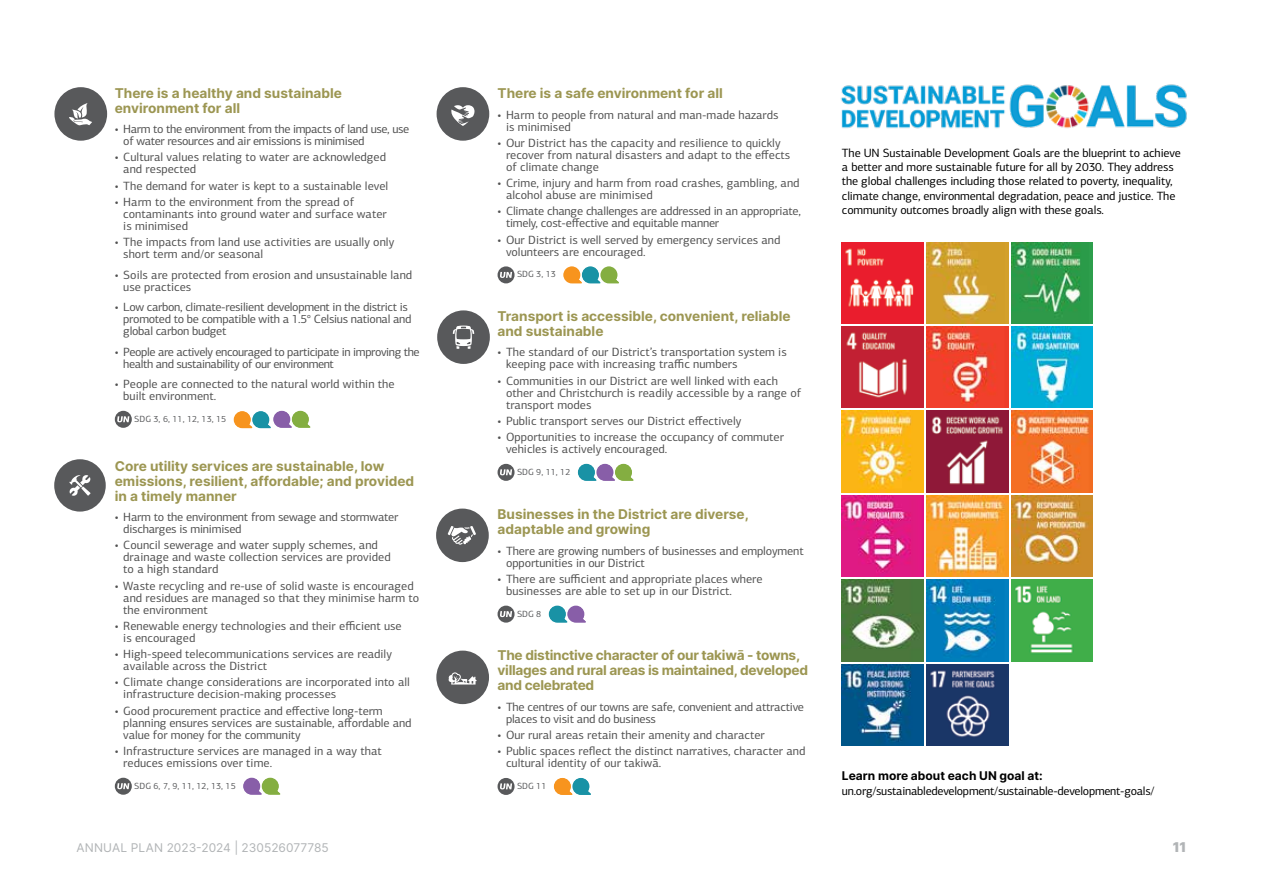
<style>
.page{position:relative;width:1263px;height:893px;background:#fff}
.page>*{position:absolute;margin:0;border:0;box-sizing:border-box;transform-origin:0 0}
.t1{font:700 13.5px/15px "Inter";color:#9c9652}
.t2{font:700 13.5px/15px "Inter";letter-spacing:-.02em;color:#9c9652}
.t3{font:900 13.5px "Inter";color:#b1b4b6}
.t4{font:12px/12px "PF Centro Sans Pro";color:#515151}
.t5{font:12px/14.4px "PF Centro Sans Pro";letter-spacing:-.01em;color:#000}
.t6{font:12px/12px "PF Centro Sans Pro";letter-spacing:-.02em;color:#515151}
.t7{font:12px/12px "PF Centro Sans Pro";letter-spacing:-.025em;color:#515151}
.t8{font:12px/12px "PF Centro Sans Pro";letter-spacing:-.035em;color:#515151}
.t9{font:12px/12px "PF Centro Sans Pro";letter-spacing:-.03em;color:#515151}
.t10{font:12px "Inter";color:#b1b4b6}
.t11{font:700 12px "Inter";color:#000}
.t12{font:9px "PF Centro Sans Pro";color:#58595b}
</style>
<div class="page">
<svg style="left:115px;top:778px;width:17px;height:17px"></svg>
<svg style="left:243px;top:778px;width:37px;height:17px"></svg>
<svg style="left:497px;top:778px;width:17px;height:17px"></svg>
<svg style="left:554px;top:778px;width:37px;height:17px"></svg>
<svg style="left:497px;top:606px;width:17px;height:17px"></svg>
<svg style="left:549px;top:606px;width:37px;height:17px"></svg>
<svg style="left:497px;top:266px;width:17px;height:17px"></svg>
<svg style="left:563px;top:266px;width:56px;height:17px"></svg>
<svg style="left:115px;top:411px;width:17px;height:17px"></svg>
<svg style="left:234px;top:411px;width:76px;height:17px"></svg>
<svg style="left:497px;top:464px;width:17px;height:17px"></svg>
<svg style="left:578px;top:464px;width:56px;height:17px"></svg>
<img style="left:1011px;top:242px;width:82px;height:81px">
<img style="left:1011px;top:326px;width:82px;height:82px">
<img style="left:1011px;top:411px;width:82px;height:81px">
<img style="left:1011px;top:495px;width:82px;height:82px">
<img style="left:1011px;top:580px;width:82px;height:81px">
<img style="left:842px;top:242px;width:81px;height:81px">
<img style="left:842px;top:326px;width:81px;height:82px">
<img style="left:842px;top:411px;width:81px;height:81px">
<img style="left:842px;top:495px;width:81px;height:82px">
<img style="left:842px;top:580px;width:81px;height:81px">
<img style="left:842px;top:664px;width:81px;height:81px">
<img style="left:927px;top:242px;width:81px;height:81px">
<img style="left:927px;top:326px;width:81px;height:82px">
<img style="left:927px;top:411px;width:81px;height:81px">
<img style="left:927px;top:495px;width:81px;height:82px">
<img style="left:927px;top:580px;width:81px;height:81px">
<img style="left:927px;top:664px;width:81px;height:81px">
<div style="left:54px;top:459px;width:52px;height:53px;background:#58595b;border-radius:50%"></div>
<svg style="left:69px;top:475px;width:22px;height:21px"></svg>
<div style="left:54px;top:87px;width:53px;height:54px;background:#58595b;border-radius:50%"></div>
<svg style="left:69px;top:103px;width:23px;height:22px"></svg>
<div style="left:437px;top:87px;width:52px;height:54px;background:#58595b;border-radius:50%"></div>
<svg style="left:451px;top:105px;width:24px;height:21px"></svg>
<div style="left:437px;top:310px;width:53px;height:54px;background:#58595b;border-radius:50%"></div>
<svg style="left:453px;top:326px;width:21px;height:23px"></svg>
<div style="left:436px;top:509px;width:53px;height:53px;background:#58595b;border-radius:50%"></div>
<svg style="left:448px;top:526px;width:28px;height:19px"></svg>
<div style="left:436px;top:651px;width:53px;height:53px;background:#58595b;border-radius:50%"></div>
<svg style="left:449px;top:672px;width:28px;height:12px"></svg>
<img style="left:840px;top:84px;width:347px;height:45px">
<p class="t1" style="left:115px;top:85px;width:229px">There is a healthy and sustainable environment for all</p>
<p class="t9" style="left:123px;top:123px;width:287px;text-indent:-9px">• Harm to the environment from the impacts of land use, use of water resources and air emissions is minimised</p>
<p class="t4" style="left:123px;top:151px;width:264px;text-indent:-9px">• Cultural values relating to water are acknowledged and respected</p>
<p class="t4" style="left:115px;top:179px;width:275px">• The demand for water is kept to a sustainable level</p>
<p class="t4" style="left:123px;top:196px;width:265px;text-indent:-9px">• Harm to the environment from the spread of contaminants into ground water and surface water is minimised</p>
<p class="t4" style="left:123px;top:236px;width:272px;text-indent:-9px">• The impacts from land use activities are usually only short term and/or seasonal</p>
<p class="t4" style="left:123px;top:268px;width:290px;text-indent:-9px">• Soils are protected from erosion and unsustainable land use practices</p>
<p class="t7" style="left:123px;top:301px;width:290px;text-indent:-9px">• Low carbon, climate-resilient development in the district is promoted to be compatible with a 1.5° Celsius national and global carbon budget</p>
<p class="t8" style="left:123px;top:345px;width:298px;text-indent:-9px">• People are actively encouraged to participate in improving the health and sustainability of our environment</p>
<p class="t4" style="left:123px;top:378px;width:273px;text-indent:-9px">• People are connected to the natural world within the built environment.</p>
<p class="t12" style="left:134px;top:413px;width:94px">SDG 3, 6, 11, 12, 13, 15</p>
<p class="t1" style="left:115px;top:458px;width:301px">Core utility services are sustainable, low emissions, resilient, affordable; and provided in a timely manner</p>
<p class="t6" style="left:123px;top:511px;width:277px;text-indent:-9px">• Harm to the environment from sewage and stormwater discharges is minimised</p>
<p class="t4" style="left:123px;top:539px;width:269px;text-indent:-9px">• Council sewerage and water supply schemes, and drainage and waste collection services are provided to a high standard</p>
<p class="t4" style="left:123px;top:580px;width:297px;text-indent:-9px">• Waste recycling and re-use of solid waste is encouraged and residues are managed so that they minimise harm to the environment</p>
<p class="t4" style="left:123px;top:620px;width:280px;text-indent:-9px">• Renewable energy technologies and their efficient use is encouraged</p>
<p class="t4" style="left:123px;top:648px;width:270px;text-indent:-9px">• High-speed telecommunications services are readily available across the District</p>
<p class="t4" style="left:123px;top:676px;width:288px;text-indent:-9px">• Climate change considerations are incorporated into all infrastructure decision-making processes</p>
<p class="t4" style="left:123px;top:705px;width:290px;text-indent:-9px">• Good procurement practice and effective long-term planning ensures services are sustainable, affordable and value for money for the community</p>
<p class="t4" style="left:123px;top:745px;width:260px;text-indent:-9px">• Infrastructure services are managed in a way that reduces emissions over time.</p>
<p class="t12" style="left:134px;top:780px;width:103px">SDG 6, 7, 9, 11, 12, 13, 15</p>
<p class="t1" style="left:497px;top:85px;width:227px">There is a safe environment for all</p>
<p class="t4" style="left:506px;top:109px;width:274px;text-indent:-9px">• Harm to people from natural and man-made hazards is minimised</p>
<p class="t4" style="left:506px;top:137px;width:286px;text-indent:-9px">• Our District has the capacity and resilience to quickly recover from natural disasters and adapt to the effects of climate change</p>
<p class="t4" style="left:506px;top:177px;width:295px;text-indent:-9px">• Crime, injury and harm from road crashes, gambling, and alcohol abuse are minimised</p>
<p class="t6" style="left:506px;top:205px;width:296px;text-indent:-9px">• Climate change challenges are addressed in an appropriate, timely, cost-effective and equitable manner</p>
<p class="t4" style="left:506px;top:234px;width:276px;text-indent:-9px">• Our District is well served by emergency services and volunteers are encouraged.</p>
<p class="t12" style="left:517px;top:269px;width:40px">SDG 3, 13</p>
<p class="t1" style="left:497px;top:308px;width:295px">Transport is accessible, convenient, reliable and sustainable</p>
<p class="t4" style="left:506px;top:346px;width:282px;text-indent:-9px">• The standard of our District’s transportation system is keeping pace with increasing traffic numbers</p>
<p class="t4" style="left:506px;top:374px;width:297px;text-indent:-9px">• Communities in our District are well linked with each other and Christchurch is readily accessible by a range of transport modes</p>
<p class="t4" style="left:497px;top:415px;width:245px">• Public transport serves our District effectively</p>
<p class="t4" style="left:506px;top:431px;width:279px;text-indent:-9px">• Opportunities to increase the occupancy of commuter vehicles is actively encouraged.</p>
<p class="t12" style="left:517px;top:466px;width:55px">SDG 9, 11, 12</p>
<p class="t1" style="left:497px;top:506px;width:253px">Businesses in the District are diverse, adaptable and growing</p>
<p class="t4" style="left:506px;top:544px;width:299px;text-indent:-9px">• There are growing numbers of businesses and employment opportunities in our District</p>
<p class="t4" style="left:506px;top:573px;width:258px;text-indent:-9px">• There are sufficient and appropriate places where businesses are able to set up in our District.</p>
<p class="t12" style="left:517px;top:608px;width:26px">SDG 8</p>
<p class="t2" style="left:497px;top:647px;width:312px">The distinctive character of our takiwā - towns, villages and rural areas is maintained, developed and celebrated</p>
<p class="t6" style="left:506px;top:701px;width:300px;text-indent:-9px">• The centres of our towns are safe, convenient and attractive places to visit and do business</p>
<p class="t4" style="left:497px;top:729px;width:269px">• Our rural areas retain their amenity and character</p>
<p class="t4" style="left:506px;top:745px;width:301px;text-indent:-9px">• Public spaces reflect the distinct narratives, character and cultural identity of our takiwā.</p>
<p class="t12" style="left:517px;top:780px;width:31px">SDG 11</p>
<p class="t5" style="left:842px;top:145px;width:340px">The UN Sustainable Development Goals are the blueprint to achieve a better and more sustainable future for all by 2030. They address the global challenges including those related to poverty, inequality, climate change, environmental degradation, peace and justice. The community outcomes broadly align with these goals.</p>
<p class="t11" style="left:842px;top:767px;width:202px">Learn more about each UN goal at:</p>
<p class="t5" style="left:842px;top:784px;width:314px">un.org/sustainabledevelopment/sustainable-development-goals/</p>
<p class="t10" style="left:77px;top:839px;width:254px">ANNUAL PLAN 2023-2024 | 230526077785</p>
<p class="t3" style="left:1173px;top:837px;width:15px">11</p>
</div>
